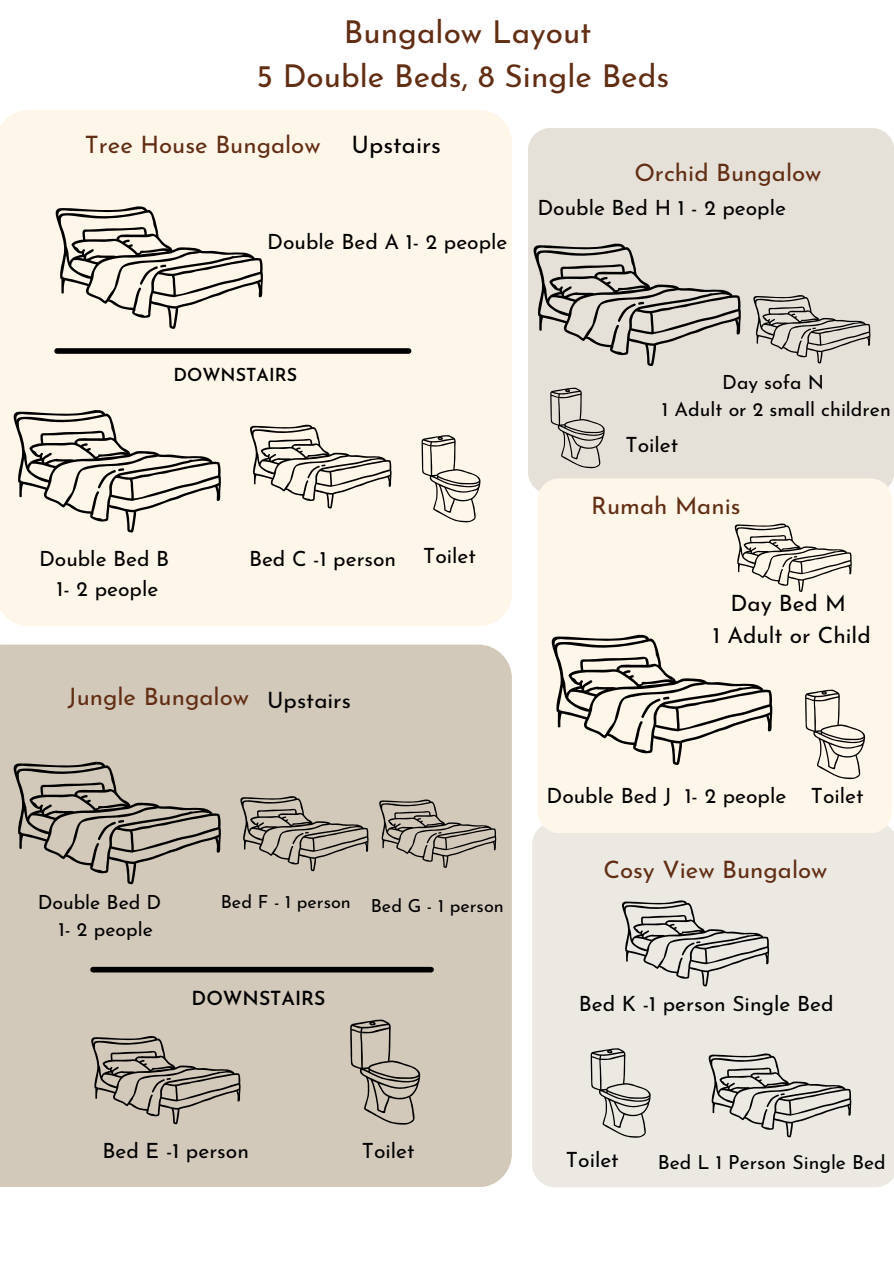
<style>
.page{position:relative;width:894px;height:1264px;background:#fff}
.page>*{position:absolute;margin:0;border:0;box-sizing:border-box;transform-origin:0 0}
.t1{font:31.5px/44px "Josefin Sans";color:#612d13;text-align:center}
.t2{font:24px "Josefin Sans";color:#612d13}
.t3{font:24px "Josefin Sans";color:#000}
.t4{font:22.5px/31.5px "Josefin Sans";color:#000;text-align:center}
.t5{font:21px/29.2px "Josefin Sans";color:#000;text-align:center}
.t6{font:19.5px/27px "Josefin Sans";color:#000}
.t7{font:19.35px "Josefin Sans";color:#000}
.t8{font:600 19.35px "Josefin Sans";color:#000}
.t9{font:18px "Josefin Sans";color:#000}
.t10{font:600 17.85px "Josefin Sans";color:#000}
</style>
<div class="page">
<div style="left:0;top:110px;width:511px;height:516px;background:#fff6ea"></div>
<svg style="left:55px;top:204px;width:208px;height:125px;background:#d6cfc5"></svg>
<svg style="left:13px;top:408px;width:208px;height:124px;background:#d6cec4"></svg>
<svg style="left:249px;top:423px;width:143px;height:85px;background:#d6cfc5"></svg>
<div style="left:532px;top:821px;width:361px;height:366px;background:#ece9e3"></div>
<div style="left:527px;top:128px;width:366px;height:366px;background:#e6e1d8;border-radius:23px"></div>
<div style="left:537px;top:478px;width:355px;height:355px;background:#fff6ea;border-radius:22px"></div>
<div style="left:0;top:644px;width:511px;height:543px;background:#d3c9bb"></div>
<svg style="left:13px;top:759px;width:208px;height:125px;background:#b1a99d"></svg>
<svg style="left:90px;top:1034px;width:151px;height:90px;background:#b1a99d"></svg>
<svg style="left:378px;top:798px;width:118px;height:70px;background:#b2a99d"></svg>
<svg style="left:240px;top:794px;width:129px;height:77px;background:#b2a99d"></svg>
<svg style="left:350px;top:1018px;width:71px;height:106px;background:#b4ab9f"></svg>
<div style="left:93px;top:966px;width:338px;height:6px;background:#000"></div>
<div style="left:57px;top:348px;width:351px;height:6px;background:#000"></div>
<svg style="left:421px;top:434px;width:60px;height:88px;background:#d9d2c7"></svg>
<svg style="left:550px;top:387px;width:55px;height:81px"></svg>
<svg style="left:805px;top:689px;width:60px;height:90px"></svg>
<svg style="left:533px;top:243px;width:208px;height:123px"></svg>
<svg style="left:551px;top:634px;width:221px;height:131px"></svg>
<svg style="left:621px;top:898px;width:148px;height:88px;background:#c7c4bf"></svg>
<svg style="left:707px;top:1051px;width:144px;height:86px;background:#c7c5c0"></svg>
<svg style="left:590px;top:1047px;width:61px;height:90px;background:#c9c6c1"></svg>
<svg style="left:734px;top:523px;width:117px;height:69px"></svg>
<svg style="left:753px;top:295px;width:117px;height:68px"></svg>
<h1 class="t1" style="left:256px;top:14px;width:414px">Bungalow Layout<br>5 Double Beds, 8 Single Beds</h1>
<p class="t2" style="left:85px;top:135px;width:237px">Tree House Bungalow</p>
<p class="t3" style="left:351px;top:135px;width:91px">Upstairs</p>
<p class="t5" style="left:267px;top:229px;width:242px">Double Bed A 1- 2 people</p>
<p class="t2" style="left:634px;top:163px;width:188px">Orchid Bungalow</p>
<p class="t5" style="left:537px;top:195px;width:250px">Double Bed H 1 - 2 people</p>
<p class="t10" style="left:173px;top:368px;width:125px">DOWNSTAIRS</p>
<p class="t5" style="left:39px;top:546px;width:132px">Double Bed B<br>1- 2 people</p>
<p class="t5" style="left:249px;top:546px;width:149px">Bed C -1 person</p>
<p class="t5" style="left:423px;top:543px;width:54px">Toilet</p>
<p class="t2" style="left:68px;top:686px;width:284px">Jungle Bungalow <sub>Upstairs</sub></p>
<p class="t6" style="left:58px;top:890px;width:104px;text-indent:-21px">Double Bed D<br>1- 2 people</p>
<p class="t9" style="left:221px;top:894px;width:131px">Bed F - 1 person</p>
<p class="t9" style="left:370px;top:898px;width:134px">Bed G - 1 person</p>
<p class="t8" style="left:192px;top:990px;width:135px">DOWNSTAIRS</p>
<p class="t6" style="left:661px;top:370px;width:230px;text-align:center">Day sofa N<br>1 Adult or 2 small children</p>
<p class="t5" style="left:625px;top:432px;width:54px">Toilet</p>
<p class="t2" style="left:591px;top:496px;width:151px">Rumah Manis</p>
<p class="t4" style="left:712px;top:590px;width:159px">Day Bed M<br>1 Adult or Child</p>
<p class="t5" style="left:546px;top:782px;width:241px">Double Bed J 1- 2 people</p>
<p class="t5" style="left:810px;top:782px;width:54px">Toilet</p>
<p class="t2" style="left:603px;top:860px;width:225px">Cosy View Bungalow</p>
<p class="t5" style="left:578px;top:991px;width:256px">Bed K -1 person Single Bed</p>
<p class="t5" style="left:103px;top:1137px;width:148px">Bed E -1 person</p>
<p class="t5" style="left:362px;top:1137px;width:54px">Toilet</p>
<p class="t5" style="left:566px;top:1147px;width:54px">Toilet</p>
<p class="t7" style="left:657px;top:1154px;width:229px">Bed L 1 Person Single Bed</p>
</div>
